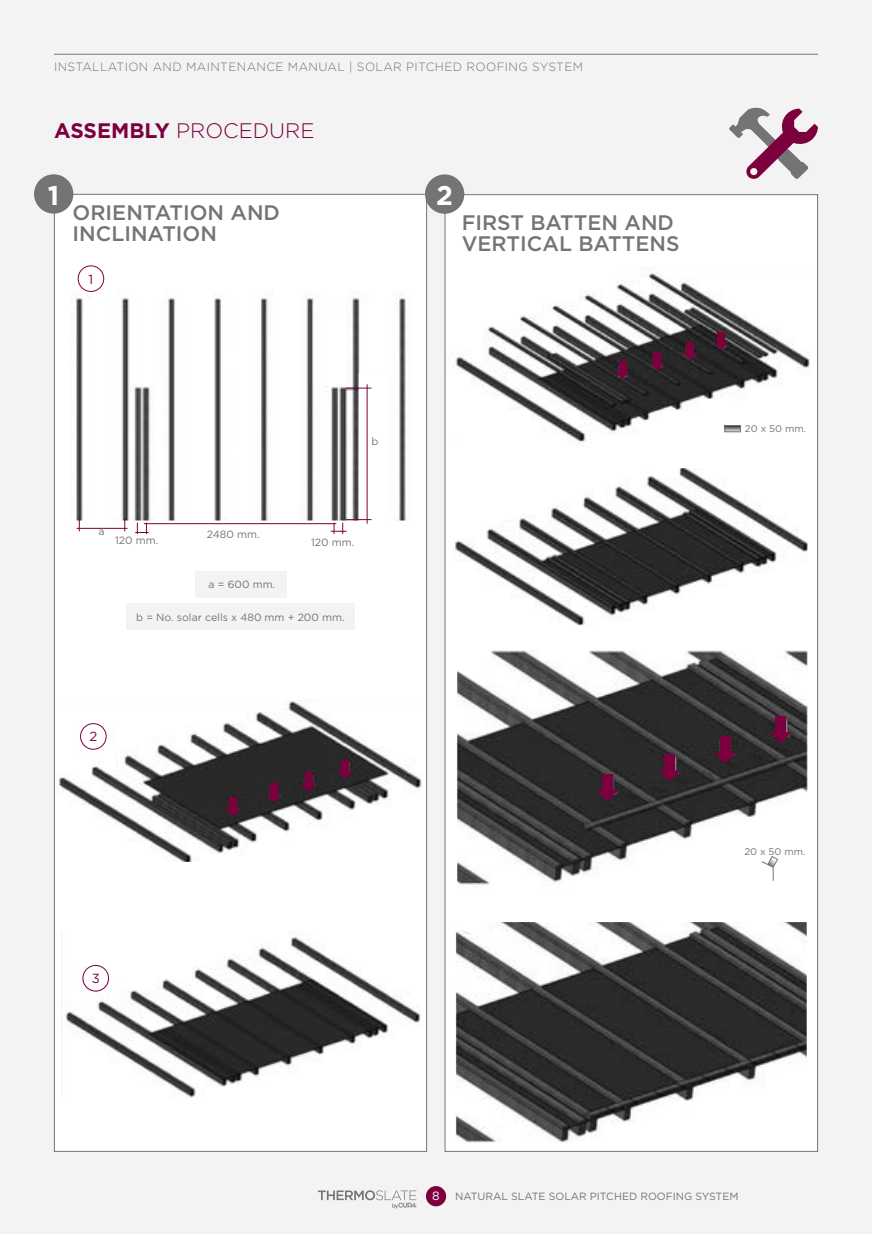
<style>
.page{position:relative;width:872px;height:1234px;background:#fff}
.page>*{position:absolute;margin:0;border:0;box-sizing:border-box;transform-origin:0 0}
.t1{font:700 27px "Gotham";color:#fff}
.t2{font:500 21px/21px "Gotham";color:#757474}
.t3{font:300 21px "Gotham";color:#7c003e}
.t4{font:13.2px "Gotham";color:#7c003e}
.t5{font:300 12px "Gotham";letter-spacing:.03em;color:#757474}
.t6{font:12px "Gotham";color:#fff}
.t7{font:10.5px "Gotham";color:#757474}
.t8{font:9.75px "Gotham";color:#757474}
.s1{font-weight:700}
</style>
<div class="page">
<div style="left:0;top:0;width:872px;height:1233px;background:#f3f3f3"></div>
<svg style="left:729px;top:108px;width:89px;height:71px"></svg>
<div style="left:54px;top:194px;width:373px;height:957px;background:#fff;border:1px solid #757474"></div>
<div style="left:34px;top:174px;width:39px;height:39px;background:#757474;border-radius:50%"></div>
<img style="left:65px;top:932px;width:356px;height:165px">
<img style="left:58px;top:700px;width:363px;height:161px">
<div style="left:229px;top:797px;width:8px;height:13px;background:#7c003e"></div>
<svg style="left:225px;top:808px;width:16px;height:8px"></svg>
<div style="left:270px;top:782px;width:8px;height:14px;background:#7c003e"></div>
<svg style="left:266px;top:794px;width:16px;height:7px"></svg>
<div style="left:305px;top:772px;width:7px;height:13px;background:#7c003e"></div>
<svg style="left:301px;top:783px;width:15px;height:8px"></svg>
<div style="left:341px;top:760px;width:8px;height:13px;background:#7c003e"></div>
<svg style="left:337px;top:771px;width:16px;height:8px"></svg>
<div style="left:194px;top:571px;width:92px;height:26px;background:#f3f3f3"></div>
<div style="left:126px;top:603px;width:229px;height:27px;background:#f3f3f3"></div>
<img style="left:76px;top:290px;width:330px;height:230px">
<hr style="left:77px;top:527px;width:50px;height:1px;background:#7c003e">
<svg style="left:346px;top:387px;width:25px;height:1px"></svg>
<hr style="left:144px;top:523px;width:192px;height:1px;background:#7c003e">
<svg style="left:135px;top:522px;width:14px;height:12px"></svg>
<svg style="left:331px;top:519px;width:40px;height:15px"></svg>
<hr style="left:366px;top:384px;width:1px;height:139px;background:#7c003e">
<div style="left:78px;top:265px;width:26px;height:27px;border:1px solid #7c003e;border-radius:50%"></div>
<div style="left:81px;top:723px;width:25px;height:26px;background:#fff;border-radius:50%"></div>
<div style="left:80px;top:723px;width:27px;height:26px;border:1px solid #7c003e;border-radius:50%"></div>
<div style="left:83px;top:965px;width:25px;height:25px;background:#fff;border-radius:50%"></div>
<div style="left:82px;top:964px;width:27px;height:27px;border:1px solid #7c003e;border-radius:50%"></div>
<div style="left:445px;top:194px;width:373px;height:957px;background:#fff;border:1px solid #757474"></div>
<div style="left:425px;top:174px;width:39px;height:40px;background:#757474;border-radius:50%"></div>
<img style="left:456px;top:922px;width:350px;height:221px">
<img style="left:447px;top:269px;width:363px;height:176px">
<div style="left:619px;top:361px;width:7px;height:12px;background:#7c003e"></div>
<svg style="left:615px;top:371px;width:15px;height:8px"></svg>
<div style="left:653px;top:352px;width:7px;height:13px;background:#7c003e"></div>
<svg style="left:649px;top:363px;width:15px;height:7px"></svg>
<div style="left:686px;top:342px;width:7px;height:12px;background:#7c003e"></div>
<svg style="left:682px;top:352px;width:15px;height:8px"></svg>
<div style="left:718px;top:332px;width:7px;height:12px;background:#7c003e"></div>
<svg style="left:714px;top:342px;width:15px;height:8px"></svg>
<svg style="left:726px;top:427px;width:13px;height:3px"></svg>
<div style="left:724px;top:425px;width:17px;height:7px;border:1px solid #757474"></div>
<img style="left:457px;top:650px;width:350px;height:235px">
<div style="left:775px;top:716px;width:11px;height:18px;background:#7c003e"></div>
<svg style="left:769px;top:732px;width:23px;height:11px"></svg>
<div style="left:720px;top:736px;width:10px;height:19px;background:#7c003e"></div>
<svg style="left:714px;top:752px;width:22px;height:11px"></svg>
<div style="left:664px;top:754px;width:11px;height:19px;background:#7c003e"></div>
<svg style="left:658px;top:770px;width:23px;height:11px"></svg>
<div style="left:602px;top:774px;width:11px;height:18px;background:#7c003e"></div>
<svg style="left:596px;top:789px;width:22px;height:11px"></svg>
<img style="left:455px;top:468px;width:352px;height:157px">
<svg style="left:761px;top:855px;width:17px;height:26px"></svg>
<hr style="left:54px;top:54px;width:764px;height:1px;background:#757474">
<div style="left:426px;top:1185px;width:20px;height:20px;background:#7c003e;border-radius:50%"></div>
<svg style="left:318px;top:1190px;width:98px;height:18px"></svg>
<p class="t5" style="left:54px;top:59px;width:530px">INSTALLATION AND MAINTENANCE MANUAL | SOLAR PITCHED ROOFING SYSTEM</p>
<h2 class="t3" style="left:54px;top:117px;width:262px"><span class="s1">ASSEMBLY</span> PROCEDURE</h2>
<h1 class="t1" style="left:48px;top:177px;width:13px">1</h1>
<h2 class="t2" style="left:73px;top:202px;width:209px">ORIENTATION AND<br>INCLINATION</h2>
<p class="t4" style="left:89px;top:272px;width:6px">1</p>
<h1 class="t1" style="left:436px;top:177px;width:18px">2</h1>
<h2 class="t2" style="left:462px;top:212px;width:219px">FIRST BATTEN AND<br>VERTICAL BATTENS</h2>
<p class="t7" style="left:371px;top:436px;width:8px">b</p>
<p class="t7" style="left:98px;top:525px;width:8px">a</p>
<p class="t7" style="left:115px;top:534px;width:45px">120 mm.</p>
<p class="t7" style="left:207px;top:528px;width:54px">2480 mm.</p>
<p class="t7" style="left:311px;top:536px;width:45px">120 mm.</p>
<p class="t7" style="left:209px;top:578px;width:68px">a = 600 mm.</p>
<p class="t7" style="left:136px;top:611px;width:210px">b = No. solar cells x 480 mm + 200 mm.</p>
<p class="t4" style="left:89px;top:729px;width:9px">2</p>
<p class="t4" style="left:92px;top:971px;width:10px">3</p>
<p class="t8" style="left:745px;top:422px;width:63px">20 x 50 mm.</p>
<p class="t8" style="left:744px;top:845px;width:63px">20 x 50 mm.</p>
<p class="t6" style="left:432px;top:1188px;width:9px">8</p>
<p class="t7" style="left:455px;top:1190px;width:285px">NATURAL SLATE SOLAR PITCHED ROOFING SYSTEM</p>
</div>
